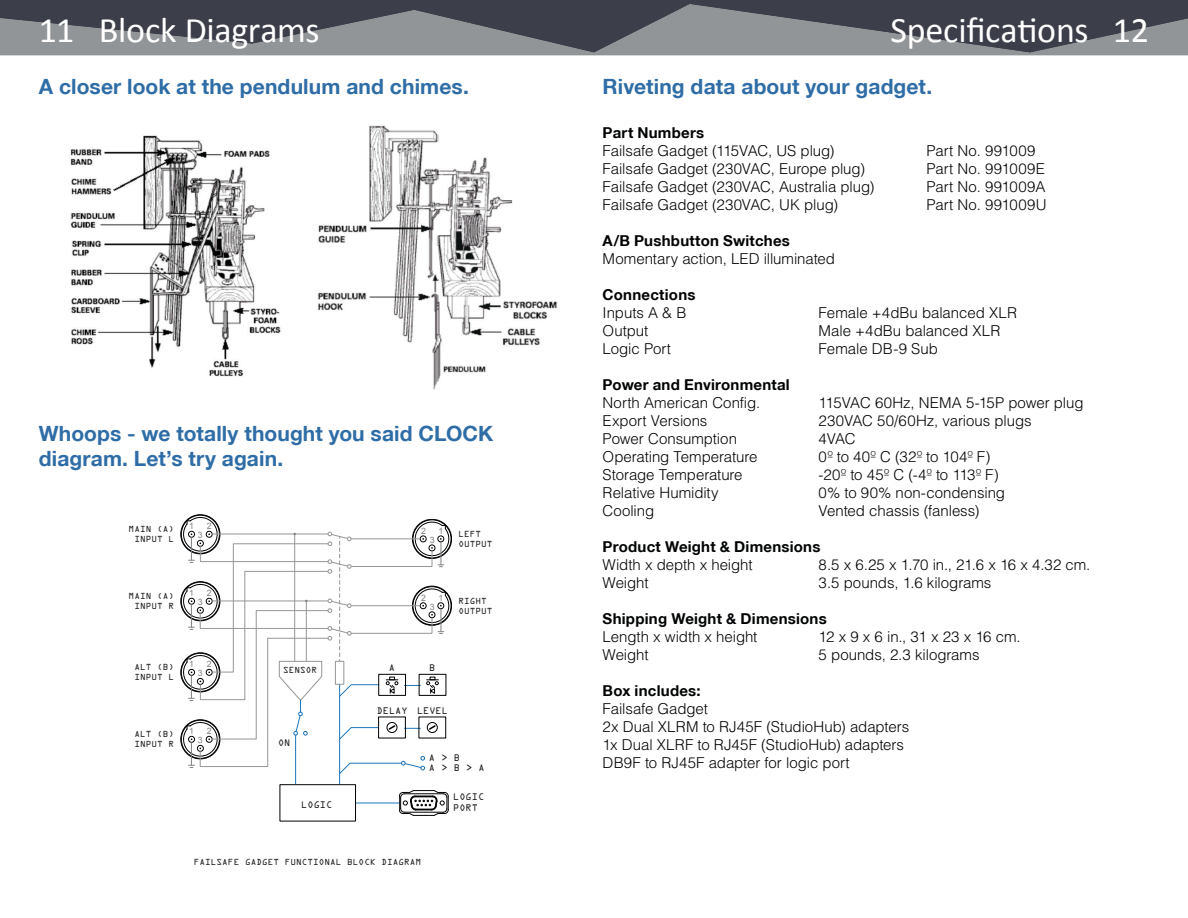
<style>
.page{position:relative;width:1188px;height:918px;background:#fff}
.page>*{position:absolute;margin:0;border:0;box-sizing:border-box;transform-origin:0 0}
.Page_Header{font:36px "Calibri";letter-spacing:-.005em;color:#fff}
.Section_Header{font:700 21px/25.2px "Helvetica Neue LT";letter-spacing:.005em;color:#2e6da6}
.t1{font:300 15px "Helvetica";letter-spacing:-.005em;color:#020304}
.t2{font:700 15px "Helvetica Neue LT";letter-spacing:.015em;color:#020304}
.t3{font:300 15px "Helvetica";letter-spacing:.015em;color:#020304}
.t4{font:8.7px "Arial";color:#808285}
.t5{font:8.55px/10.4px "OCRA Std";color:#231f20}
.t6{font:7.95px/9.4px "OCRA Std";color:#231f20}
</style>
<div class="page">
<hr style="left:0;top:0;width:1188px;height:4px;background:#3c3e49">
<svg style="left:0;top:4px;width:1188px;height:51px;background:#66686f"></svg>
<img style="left:70px;top:125px;width:487px;height:265px">
<svg style="left:180px;top:514px;width:272px;height:308px"></svg>
<p class="Page_Header" style="left:39px;top:5px;width:282px">11 Block Diagrams</p>
<p class="Page_Header" style="left:891px;top:5px;width:260px">Specifications 12</p>
<p class="Section_Header" style="left:39px;top:74px;width:432px">A closer look at the pendulum and chimes.</p>
<p class="Section_Header" style="left:603px;top:74px;width:331px">Riveting data about your gadget.</p>
<p class="t2" style="left:603px;top:123px;width:103px">Part Numbers</p>
<p class="t1" style="left:603px;top:141px;width:233px">Failsafe Gadget (115VAC, US plug)</p>
<p class="t3" style="left:927px;top:141px;width:110px">Part No. 991009</p>
<p class="t1" style="left:603px;top:159px;width:264px">Failsafe Gadget (230VAC, Europe plug)</p>
<p class="t3" style="left:927px;top:159px;width:120px">Part No. 991009E</p>
<p class="t1" style="left:603px;top:177px;width:273px">Failsafe Gadget (230VAC, Australia plug)</p>
<p class="t1" style="left:927px;top:177px;width:120px">Part No. 991009A</p>
<p class="t1" style="left:603px;top:195px;width:237px">Failsafe Gadget (230VAC, UK plug)</p>
<p class="t3" style="left:927px;top:195px;width:121px">Part No. 991009U</p>
<p class="t2" style="left:603px;top:231px;width:189px">A/B Pushbutton Switches</p>
<p class="t1" style="left:603px;top:249px;width:234px">Momentary action, LED illuminated</p>
<p class="t2" style="left:603px;top:285px;width:94px">Connections</p>
<p class="t1" style="left:603px;top:303px;width:85px">Inputs A &amp; B</p>
<p class="t1" style="left:819px;top:303px;width:200px">Female +4dBu balanced XLR</p>
<p class="t1" style="left:603px;top:321px;width:47px">Output</p>
<p class="t1" style="left:819px;top:321px;width:183px">Male +4dBu balanced XLR</p>
<p class="t1" style="left:603px;top:339px;width:70px">Logic Port</p>
<p class="t1" style="left:819px;top:339px;width:121px">Female DB-9 Sub</p>
<p class="t2" style="left:603px;top:375px;width:189px">Power and Environmental</p>
<p class="t1" style="left:603px;top:393px;width:159px">North American Config.</p>
<p class="t1" style="left:819px;top:393px;width:266px">115VAC 60Hz, NEMA 5-15P power plug</p>
<p class="t1" style="left:603px;top:411px;width:106px">Export Versions</p>
<p class="t1" style="left:819px;top:411px;width:215px">230VAC 50/60Hz, various plugs</p>
<p class="t1" style="left:603px;top:429px;width:136px">Power Consumption</p>
<p class="t1" style="left:819px;top:429px;width:39px">4VAC</p>
<p class="t1" style="left:603px;top:447px;width:156px">Operating Temperature</p>
<p class="t3" style="left:819px;top:447px;width:173px">0º to 40º C (32º to 104º F)</p>
<p class="t1" style="left:603px;top:465px;width:141px">Storage Temperature</p>
<p class="t3" style="left:819px;top:465px;width:182px">-20º to 45º C (-4º to 113º F)</p>
<p class="t1" style="left:603px;top:483px;width:117px">Relative Humidity</p>
<p class="t1" style="left:819px;top:483px;width:188px">0% to 90% non-condensing</p>
<p class="t1" style="left:603px;top:501px;width:53px">Cooling</p>
<p class="t1" style="left:819px;top:501px;width:162px">Vented chassis (fanless)</p>
<p class="t2" style="left:603px;top:537px;width:219px">Product Weight &amp; Dimensions</p>
<p class="t1" style="left:603px;top:555px;width:151px">Width x depth x height</p>
<p class="t1" style="left:819px;top:555px;width:273px">8.5 x 6.25 x 1.70 in., 21.6 x 16 x 4.32 cm.</p>
<p class="t1" style="left:603px;top:573px;width:47px">Weight</p>
<p class="t1" style="left:819px;top:573px;width:174px">3.5 pounds, 1.6 kilograms</p>
<p class="t2" style="left:603px;top:609px;width:226px">Shipping Weight &amp; Dimensions</p>
<p class="t1" style="left:603px;top:627px;width:156px">Length x width x height</p>
<p class="t1" style="left:819px;top:627px;width:204px">12 x 9 x 6 in., 31 x 23 x 16 cm.</p>
<p class="t1" style="left:603px;top:645px;width:47px">Weight</p>
<p class="t1" style="left:819px;top:645px;width:162px">5 pounds, 2.3 kilograms</p>
<p class="t2" style="left:603px;top:681px;width:99px">Box includes:</p>
<p class="t1" style="left:603px;top:699px;width:107px">Failsafe Gadget</p>
<p class="t1" style="left:603px;top:717px;width:308px">2x Dual XLRM to RJ45F (StudioHub) adapters</p>
<p class="t1" style="left:603px;top:735px;width:303px">1x Dual XLRF to RJ45F (StudioHub) adapters</p>
<p class="t1" style="left:603px;top:753px;width:248px">DB9F to RJ45F adapter for logic port</p>
<p class="Section_Header" style="left:39px;top:421px;width:456px">Whoops - we totally thought you said CLOCK diagram. Let’s try again.</p>
<p class="t4" style="left:189px;top:520px;width:6px">1</p>
<p class="t4" style="left:207px;top:520px;width:6px">2</p>
<p class="t6" style="left:129px;top:525px;width:47px">MAIN (A)</p>
<p class="t4" style="left:438px;top:525px;width:6px">1</p>
<p class="t6" style="left:134px;top:535px;width:41px">INPUT L</p>
<p class="t4" style="left:421px;top:525px;width:6px">2</p>
<p class="t6" style="left:458px;top:530px;width:36px">LEFT<br>OUTPUT</p>
<p class="t4" style="left:198px;top:529px;width:6px">3</p>
<p class="t4" style="left:430px;top:534px;width:6px">3</p>
<p class="t4" style="left:189px;top:587px;width:6px">1</p>
<p class="t4" style="left:207px;top:587px;width:6px">2</p>
<p class="t4" style="left:198px;top:596px;width:6px">3</p>
<p class="t6" style="left:458px;top:597px;width:36px">RIGHT<br>OUTPUT</p>
<p class="t6" style="left:129px;top:592px;width:47px;text-align:right">MAIN (A)<br>INPUT R</p>
<p class="t4" style="left:421px;top:592px;width:6px">2</p>
<p class="t4" style="left:438px;top:592px;width:6px">1</p>
<p class="t4" style="left:430px;top:601px;width:6px">3</p>
<p class="t4" style="left:189px;top:658px;width:6px">1</p>
<p class="t4" style="left:207px;top:658px;width:6px">2</p>
<p class="t4" style="left:198px;top:667px;width:6px">3</p>
<p class="t6" style="left:134px;top:663px;width:41px">ALT (B)<br>INPUT L</p>
<p class="t5" style="left:389px;top:664px;width:8px">A</p>
<p class="t5" style="left:429px;top:664px;width:8px">B</p>
<p class="t5" style="left:377px;top:706px;width:73px">DELAY LEVEL</p>
<p class="t6" style="left:283px;top:666px;width:36px">SENSOR</p>
<p class="t4" style="left:189px;top:725px;width:6px">1</p>
<p class="t4" style="left:207px;top:725px;width:6px">2</p>
<p class="t4" style="left:198px;top:734px;width:6px">3</p>
<p class="t6" style="left:134px;top:730px;width:41px">ALT (B)<br>INPUT R</p>
<p class="t5" style="left:278px;top:738px;width:14px">ON</p>
<p class="t5" style="left:429px;top:753px;width:57px">A &gt; B<br>A &gt; B &gt; A</p>
<p class="t5" style="left:301px;top:800px;width:33px">LOGIC</p>
<p class="t6" style="left:194px;top:858px;width:229px">FAILSAFE GADGET FUNCTIONAL BLOCK DIAGRAM</p>
<p class="t5" style="left:453px;top:793px;width:33px">LOGIC<br>PORT</p>
</div>
